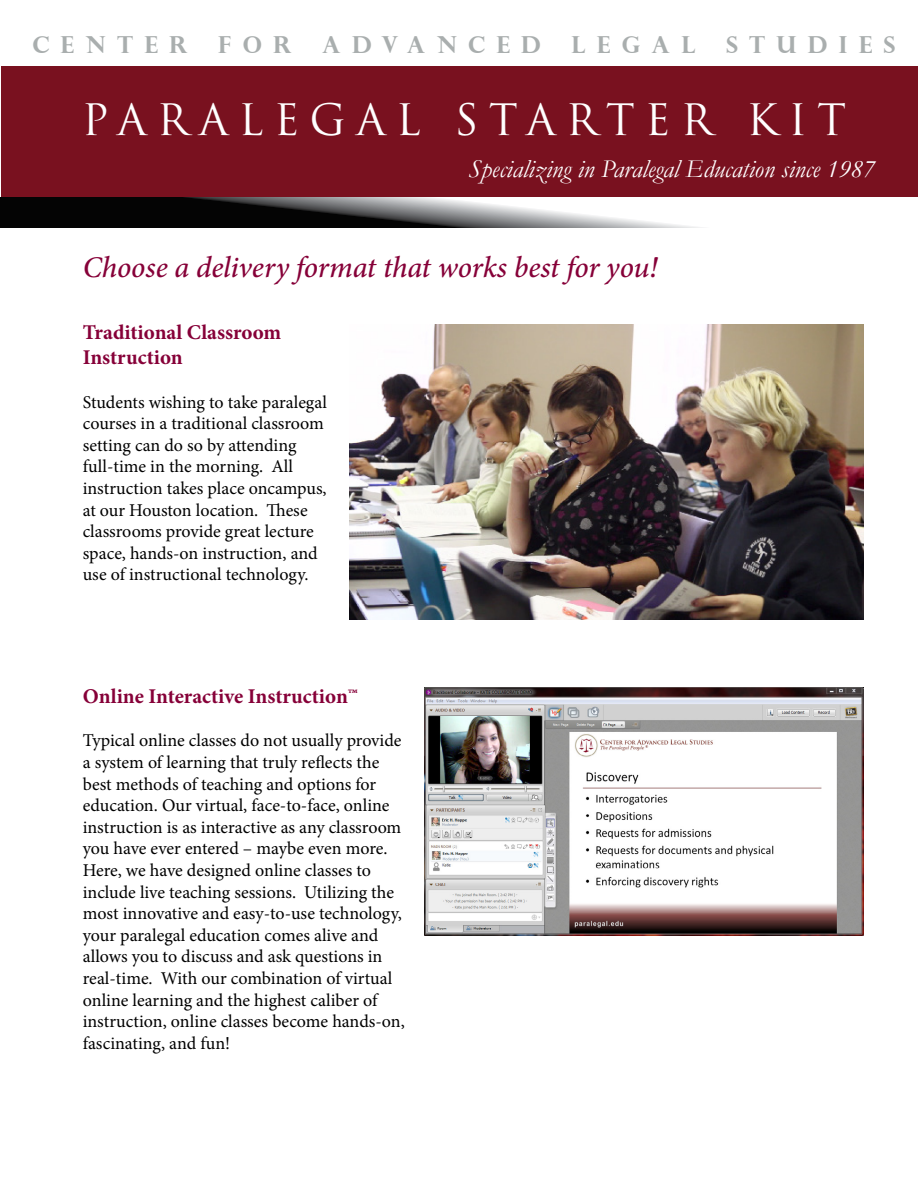
<style>
.page{position:relative;width:918px;height:1188px;background:#fff}
.page>*{position:absolute;margin:0;border:0;box-sizing:border-box;transform-origin:0 0}
.t1{font:42.15px "Trajan Pro";letter-spacing:.24em;color:#fff}
.t2{font:italic 500 30px "Minion Pro";letter-spacing:-.005em;color:#860038}
.t3{font:italic 25.8px "Garamond";color:#fff}
.t4{font:700 23.4px "Perpetua Titling";letter-spacing:.48em;color:#a9aeae}
.t5{font:700 21px/25.2px "Minion Pro";color:#860038}
.t6{font:18px/21.6px "Minion Pro";letter-spacing:-.005em;color:#000}
</style>
<div class="page">
<div style="left:1px;top:66px;width:917px;height:131px;background:#79111f"></div>
<svg style="left:0;top:197px;width:693px;height:30px"></svg>
<img style="left:349px;top:324px;width:515px;height:295px">
<img style="left:425px;top:688px;width:439px;height:247px">
<p class="t4" style="left:32px;top:30px;width:157px">CENTER</p>
<p class="t4" style="left:218px;top:30px;width:75px">FOR</p>
<p class="t4" style="left:322px;top:30px;width:220px">ADVANCED</p>
<p class="t4" style="left:571px;top:30px;width:126px">LEGAL</p>
<p class="t4" style="left:726px;top:30px;width:171px">STUDIES</p>
<h1 class="t1" style="left:82px;top:93px;width:766px">PARALEGAL STARTER KIT</h1>
<h3 class="t3" style="left:469px;top:152px;width:408px">Specializing in Paralegal Education since 1987</h3>
<h2 class="t2" style="left:83px;top:247px;width:576px">Choose a delivery format that works best for you!</h2>
<p class="t5" style="left:83px;top:320px;width:200px">Traditional Classroom<br>Instruction</p>
<p class="t6" style="left:83px;top:391px;width:246px">Students wishing to take paralegal courses in a traditional classroom setting can do so by attending full-time in the morning. All instruction takes place oncampus, at our Houston location. These classrooms provide great lecture space, hands-on instruction, and use of instructional technology.</p>
<p class="t5" style="left:83px;top:684px;width:277px">Online Interactive Instruction™</p>
<p class="t6" style="left:83px;top:730px;width:324px">Typical online classes do not usually provide a system of learning that truly reflects the best methods of teaching and options for education. Our virtual, face-to-face, online instruction is as interactive as any classroom you have ever entered – maybe even more.<br>Here, we have designed online classes to include live teaching sessions. Utilizing the most innovative and easy-to-use technology, your paralegal education comes alive and allows you to discuss and ask questions in real-time. With our combination of virtual online learning and the highest caliber of instruction, online classes become hands-on, fascinating, and fun!</p>
</div>
